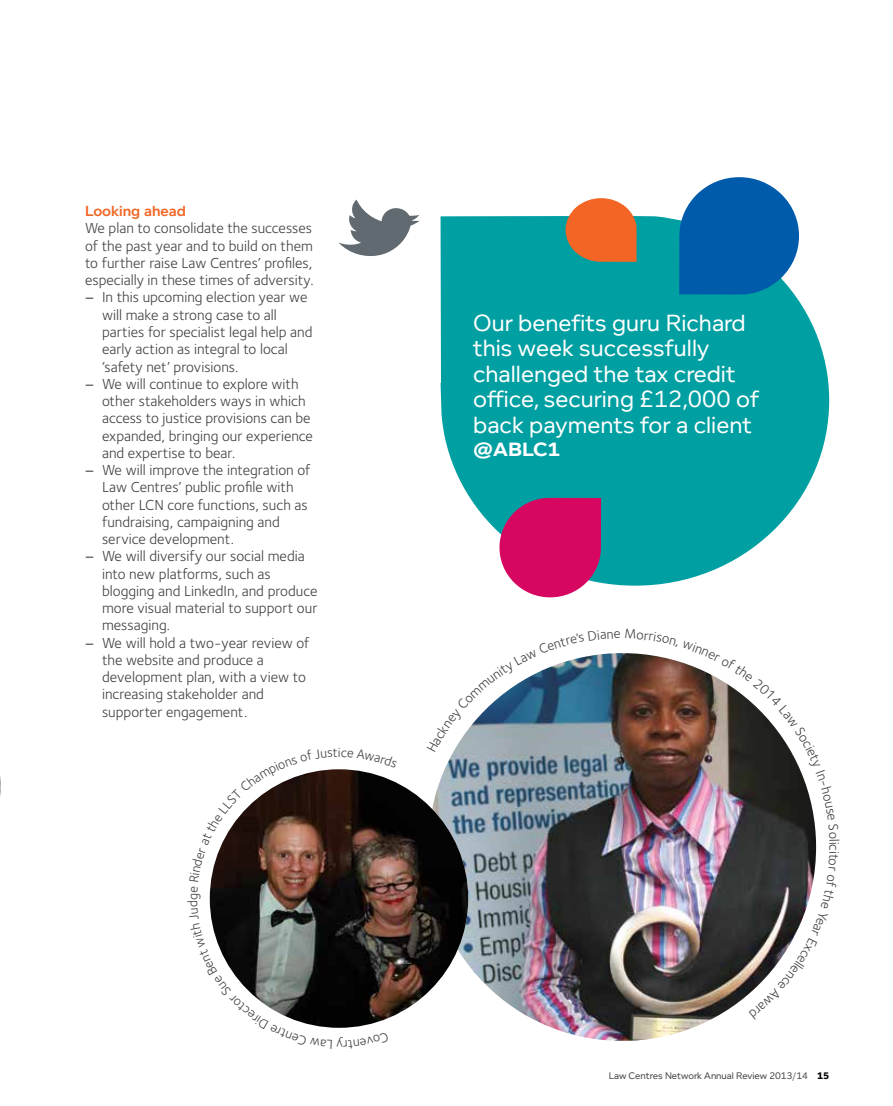
<style>
.page{position:relative;width:893px;height:1106px;background:#fff}
.page>*{position:absolute;margin:0;border:0;box-sizing:border-box;transform-origin:0 0}
.t1{font:24px/25.5px "Foundry Context";color:#fff}
.t2{font:700 19.65px "Foundry Context";color:#fff;scale:1.05 1}
.t3{font:15px "Foundry Sterling";color:#414042}
.t4{font:600 15px "Foundry Context";color:#f26524}
.t5{font:13.95px "Foundry Sterling";color:#414042}
.t6{font:9.75px "Foundry Context";color:#414042}
.s1{font-family:"Foundry Context"}
.s2{color:#606a70}
.s3{font-weight:800;color:#000}
</style>
<div class="page">
<img style="left:428px;top:653px;width:388px;height:387px;border-radius:194px">
<svg style="left:441px;top:216px;width:389px;height:370px;background:#22abae"></svg>
<svg style="left:339px;top:199px;width:81px;height:58px"></svg>
<svg style="left:679px;top:177px;width:126px;height:117px"></svg>
<svg style="left:494px;top:498px;width:107px;height:99px;background:#ca3179"></svg>
<svg style="left:565px;top:198px;width:72px;height:64px;background:#e17944"></svg>
<img style="left:210px;top:769px;width:258px;height:258px;border-radius:129px">
<svg style="left:0;top:775px;width:1px;height:21px"></svg>
<img style="left:427px;top:653px;width:390px;height:190px">
<svg style="left:749px;top:851px;width:68px;height:143px"></svg>
<svg style="left:209px;top:769px;width:188px;height:259px"></svg>
<p class="t4" style="left:85px;top:202px;width:102px">Looking ahead</p>
<p class="t3" style="left:85px;top:220px;width:228px">We plan to consolidate the successes</p>
<p class="t3" style="left:85px;top:237px;width:229px">of the past year and to build on them</p>
<p class="t3" style="left:85px;top:254px;width:229px">to further raise Law Centres’ profiles,</p>
<p class="t3" style="left:85px;top:271px;width:230px">especially in these times of adversity.</p>
<p class="t3" style="left:85px;top:289px;width:224px"><span class="s1">−</span> In this upcoming election year we</p>
<p class="t3" style="left:102px;top:306px;width:176px">will make a strong case to all</p>
<p class="t3" style="left:102px;top:323px;width:212px">parties for specialist legal help and</p>
<p class="t3" style="left:102px;top:340px;width:187px">early action as integral to local</p>
<p class="t3" style="left:102px;top:358px;width:138px">‘safety net’ provisions.</p>
<p class="t3" style="left:85px;top:375px;width:215px"><span class="s1">−</span> We will continue to explore with</p>
<p class="t3" style="left:102px;top:392px;width:205px">other stakeholders ways in which</p>
<p class="t3" style="left:102px;top:409px;width:210px">access to justice provisions can be</p>
<p class="t3" style="left:102px;top:427px;width:212px">expanded, bringing our experience</p>
<p class="t3" style="left:102px;top:444px;width:135px">and expertise to bear.</p>
<p class="t3" style="left:85px;top:461px;width:227px"><span class="s1">−</span> We will improve the integration of</p>
<p class="t3" style="left:102px;top:478px;width:193px">Law Centres’ public profile with</p>
<p class="t3" style="left:102px;top:496px;width:207px">other LCN core functions, such as</p>
<p class="t3" style="left:102px;top:513px;width:179px">fundraising, campaigning and</p>
<p class="t3" style="left:102px;top:530px;width:134px">service development.</p>
<p class="t3" style="left:85px;top:547px;width:221px"><span class="s1">−</span> We will diversify our social media</p>
<p class="t3" style="left:102px;top:565px;width:170px">into new platforms, such as</p>
<p class="t3" style="left:102px;top:582px;width:217px">blogging and LinkedIn, and produce</p>
<p class="t3" style="left:102px;top:599px;width:217px">more visual material to support our</p>
<p class="t3" style="left:102px;top:616px;width:69px">messaging.</p>
<p class="t3" style="left:85px;top:634px;width:226px"><span class="s1">−</span> We will hold a two-year review of</p>
<p class="t3" style="left:102px;top:651px;width:163px">the website and produce a</p>
<p class="t3" style="left:102px;top:668px;width:205px">development plan, with a view to</p>
<p class="t3" style="left:102px;top:685px;width:163px">increasing stakeholder and</p>
<p class="t3" style="left:102px;top:703px;width:147px">supporter engagement.</p>
<h1 class="t1" style="left:473px;top:310px;width:288px">Our benefits guru Richard this week successfully challenged the tax credit office, securing £12,000 of back payments for a client</h1>
<h2 class="t2" style="left:473px;top:438px;width:85px">@ABLC1</h2>
<p class="t5" style="left:842px;top:844px;width:8px;rotate:90deg">c</p>
<p class="t6" style="left:609px;top:1070px;width:222px">Law Centres Network Annual Review 2013<span class="s2">/</span>14 <span class="s3">15</span></p>
</div>
